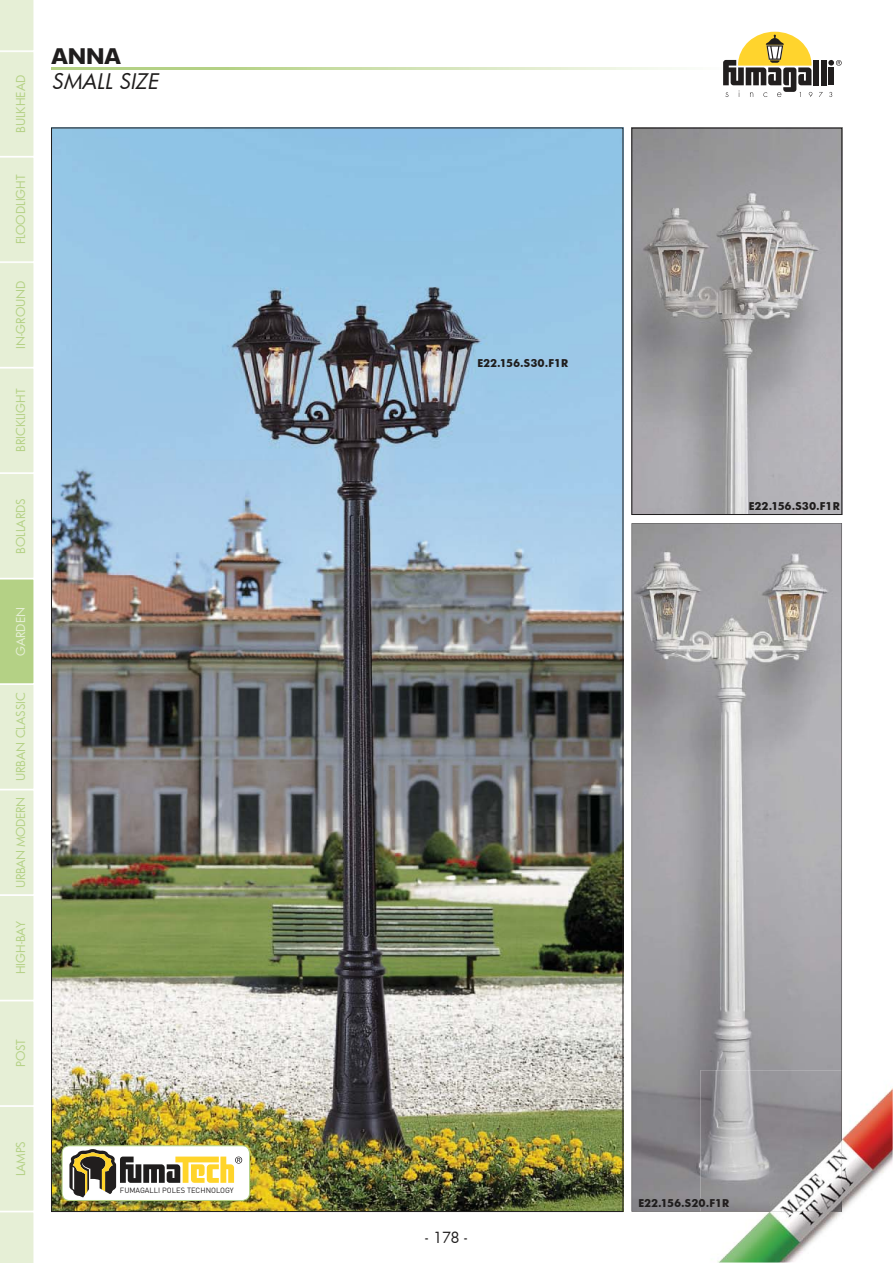
<style>
.page{position:relative;width:893px;height:1263px;background:#fff}
.page>*{position:absolute;margin:0;border:0;box-sizing:border-box;transform-origin:0 0}
.t1{font:italic 21px "Futura";color:#1f1d1d}
.t2{font:700 21px "Futura";color:#1f1d1d}
.t3{font:15px "Futura";color:#1f1d1d}
.t4{font:12px "Futura";color:#b4d185}
.t5{font:12px "Futura";letter-spacing:-.03em;color:#b4d185}
.t6{font:12px "Futura";color:#e6efd6}
.t7{font:700 10.5px "Futura";color:#1f1d1d}
.t8{font:7.5px "DIN Pro";color:#211e1e}
.s1{color:#221e1e}
</style>
<div class="page">
<svg style="left:51px;top:67px;width:776px;height:3px"></svg>
<div style="left:813px;top:60px;width:6px;height:25px;background:#211e1e"></div>
<div style="left:821px;top:60px;width:5px;height:25px;background:#211e1e"></div>
<div style="left:828px;top:67px;width:6px;height:18px;background:#211e1e"></div>
<svg style="left:828px;top:60px;width:14px;height:6px"></svg>
<svg style="left:829px;top:92px;width:3px;height:5px"></svg>
<svg style="left:723px;top:32px;width:89px;height:65px"></svg>
<img style="left:53px;top:130px;width:568px;height:1080px">
<svg style="left:632px;top:523px;width:210px;height:689px"></svg>
<img style="left:634px;top:130px;width:206px;height:383px">
<div style="left:632px;top:128px;width:210px;height:387px;border:1px solid #1f1d1d"></div>
<div style="left:62px;top:1146px;width:187px;height:54px;background:#fff;border-radius:7px"></div>
<svg style="left:69px;top:1149px;width:173px;height:48px"></svg>
<div style="left:62px;top:1145px;width:188px;height:56px;border:1px solid #b4d185;border-radius:7px"></div>
<img style="left:717px;top:1088px;width:176px;height:175px">
<img style="left:700px;top:1070px;width:142px;height:142px">
<img style="left:700px;top:1199px;width:29px;height:8px">
<svg style="left:0;top:0;width:34px;height:1263px"></svg>
<p class="t4" style="left:13px;top:133px;width:60px;rotate:-90deg">BULKHEAD</p>
<p class="t4" style="left:13px;top:244px;width:71px;rotate:-90deg">FLOODLIGHT</p>
<p class="t4" style="left:13px;top:349px;width:70px;rotate:-90deg">IN-GROUND</p>
<p class="t4" style="left:13px;top:452px;width:65px;rotate:-90deg">BRICKLIGHT</p>
<p class="t4" style="left:13px;top:554px;width:57px;rotate:-90deg">BOLLARDS</p>
<p class="t6" style="left:13px;top:656px;width:50px;rotate:-90deg">GARDEN</p>
<p class="t4" style="left:13px;top:781px;width:90px;rotate:-90deg">URBAN CLASSIC</p>
<p class="t5" style="left:13px;top:888px;width:93px;rotate:-90deg">URBAN MODERN</p>
<p class="t4" style="left:13px;top:974px;width:55px;rotate:-90deg">HIGH-BAY</p>
<h1 class="t2" style="left:51px;top:41px;width:71px">ANNA</h1>
<h1 class="t1" style="left:51px;top:67px;width:113px">SMALL SIZE</h1>
<p class="t4" style="left:13px;top:1067px;width:29px;rotate:-90deg">POST</p>
<p class="t4" style="left:13px;top:1176px;width:36px;rotate:-90deg">LAMPS</p>
<p class="t8" style="left:120px;top:1186px;width:115px">FUMAGALLI POLES TECHNOLOGY</p>
<p class="t7" style="left:477px;top:355px;width:93px">E22.156.S30.F1R</p>
<p class="t7" style="left:749px;top:499px;width:93px">E22.156.S30.F1R</p>
<p class="t3" style="left:425px;top:1227px;width:44px">- 178 -</p>
<p class="t7" style="left:638px;top:1196px;width:93px">E22.156.S2<span class="s1">0.F1R</span></p>
</div>
